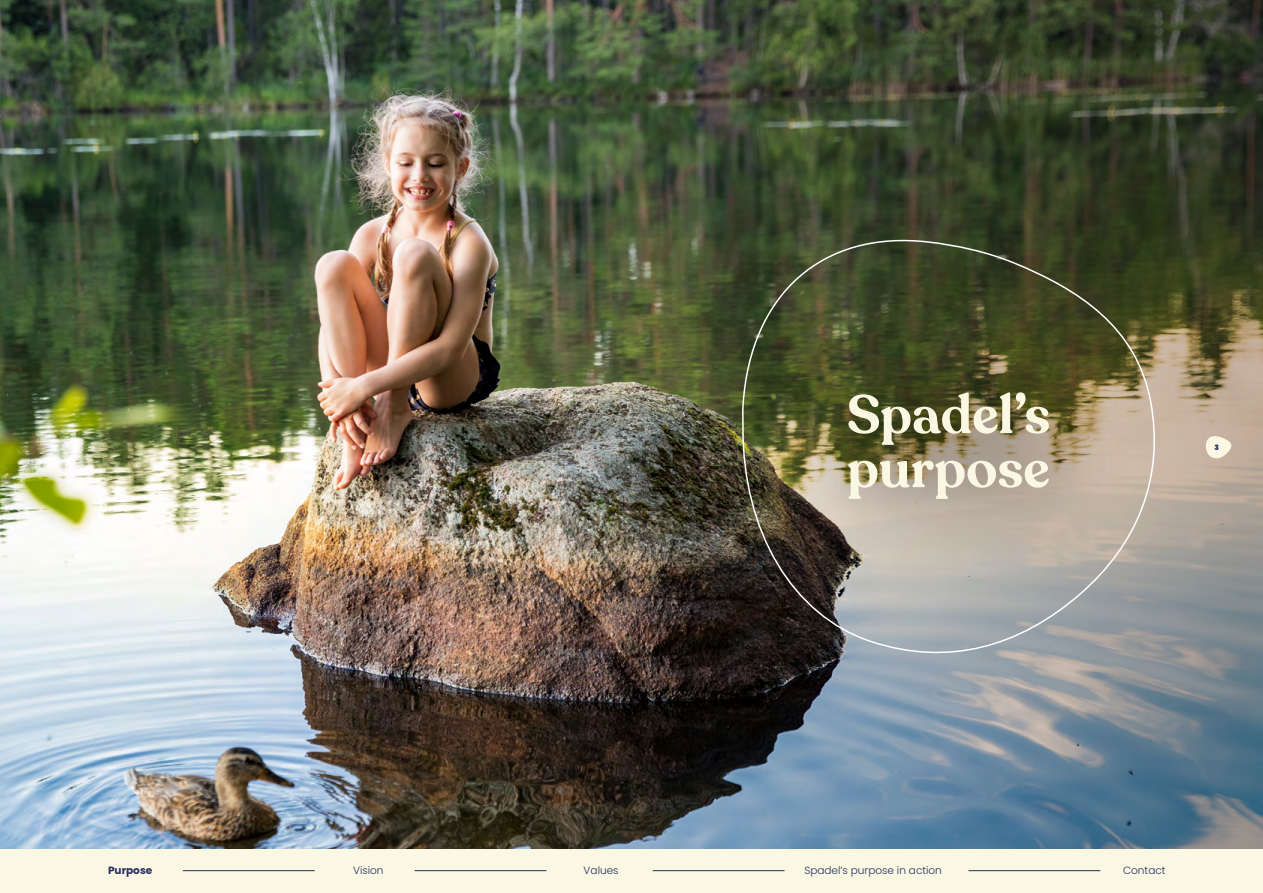
<style>
.page{position:relative;width:1263px;height:893px;background:#fff}
.page>*{position:absolute;margin:0;border:0;box-sizing:border-box;transform-origin:0 0}
.t1{font:600 54px/54px "Recoleta";color:#faf7e3}
.t2{font:300 10.5px "Poppins";color:#272f5f}
.t3{font:700 10.5px "Poppins";color:#272f5f}
.t4{font:900 7.35px "Poppins";color:#272f5f}
</style>
<div class="page">
<img style="left:0;top:0;width:500px;height:849px">
<img style="left:500px;top:0;width:763px;height:849px">
<img style="left:741px;top:230px;width:425px;height:437px">
<svg style="left:1206px;top:435px;width:26px;height:24px"></svg>
<div style="left:0;top:849px;width:1263px;height:44px;background:#faf7e3"></div>
<hr style="left:183px;top:870px;width:132px;height:1px;background:#272f5f">
<hr style="left:415px;top:870px;width:131px;height:1px;background:#272f5f">
<hr style="left:653px;top:870px;width:131px;height:1px;background:#272f5f">
<hr style="left:968px;top:870px;width:132px;height:1px;background:#272f5f">
<p class="t1" style="left:847px;top:389px;width:205px">Spadel’s purpose</p>
<p class="t4" style="left:1214px;top:443px;width:6px">3</p>
<p class="t3" style="left:108px;top:864px;width:46px">Purpose</p>
<p class="t2" style="left:353px;top:864px;width:32px">Vision</p>
<p class="t2" style="left:584px;top:864px;width:36px">Values</p>
<p class="t2" style="left:804px;top:864px;width:139px">Spadel’s purpose in action</p>
<p class="t2" style="left:1123px;top:864px;width:44px">Contact</p>
</div>
